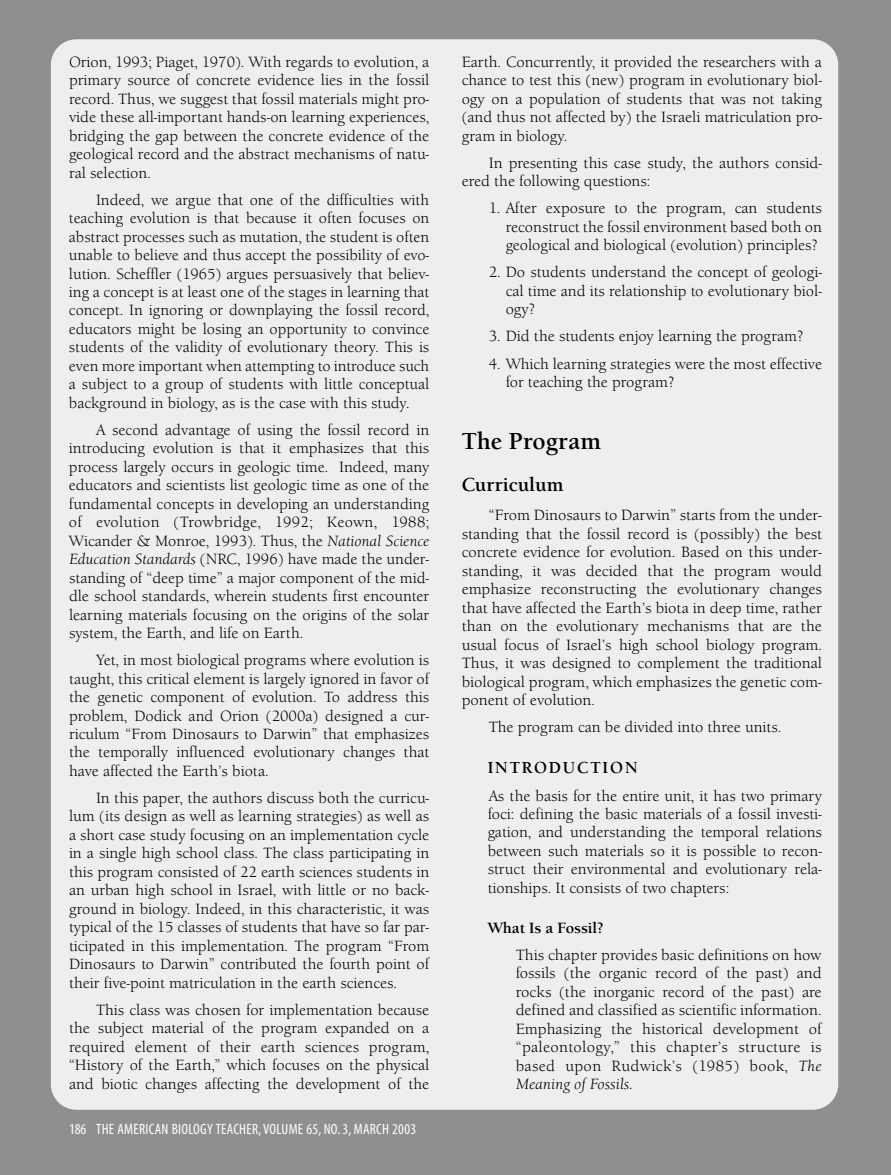
<style>
.page{position:relative;width:891px;height:1175px;background:#fff}
.page>*{position:absolute;margin:0;border:0;box-sizing:border-box;transform-origin:0 0}
.t1{font:700 24px "Berkeley Old ITC";color:#000}
.t2{font:700 19.5px "Berkeley Old ITC";color:#000}
.t3{font:700 16.5px "Berkeley Old ITC";letter-spacing:.115em;color:#000}
.t4{font:15.3px/18.5px "Berkeley Old ITC";color:#000;text-align:justify}
.t5{font:700 15.3px "Berkeley Old ITC";color:#000}
.t6{font:condensed 15px "Myriad";letter-spacing:.02em;color:#fff}
.s1{font-style:italic}
</style>
<div class="page">
<div style="left:0;top:0;width:891px;height:1174px;background:#8f8f8f"></div>
<div style="left:51px;top:39px;width:787px;height:1070px;background:#eee;border-radius:26px"></div>
<p class="t4" style="left:69px;top:55px;width:362px">Orion, 1993; Piaget, 1970). With regards to evolution, a primary source of concrete evidence lies in the fossil record. Thus, we suggest that fossil materials might pro&shy;vide these all-important hands-on learning experiences, bridging the gap between the concrete evidence of the geological record and the abstract mechanisms of natu&shy;ral selection.</p>
<p class="t4" style="left:69px;top:193px;width:362px;text-indent:27px">Indeed, we argue that one of the difficulties with teaching evolution is that because it often focuses on abstract processes such as mutation, the student is often unable to believe and thus accept the possibility of evo&shy;lution. Scheffler (1965) argues persuasively that believ&shy;ing a concept is at least one of the stages in learning that concept. In ignoring or downplaying the fossil record, educators might be losing an opportunity to convince students of the validity of evolutionary theory. This is even more important when attempting to introduce such a subject to a group of students with little conceptual background in biology, as is the case with this study.</p>
<p class="t4" style="left:69px;top:423px;width:362px;text-indent:27px">A second advantage of using the fossil record in introducing evolution is that it emphasizes that this process largely occurs in geologic time. Indeed, many educators and scientists list geologic time as one of the fundamental concepts in developing an understanding of evolution (Trowbridge, 1992; Keown, 1988; Wicander &amp; Monroe, 1993). Thus, the <span class="s1">National Science Education Standards</span> (NRC, 1996) have made the under&shy;standing of “deep time” a major component of the mid&shy;dle school standards, wherein students first encounter learning materials focusing on the origins of the solar system, the Earth, and life on Earth.</p>
<p class="t4" style="left:69px;top:654px;width:362px;text-indent:27px">Yet, in most biological programs where evolution is taught, this critical element is largely ignored in favor of the genetic component of evolution. To address this problem, Dodick and Orion (2000a) designed a cur&shy;riculum “From Dinosaurs to Darwin” that emphasizes the temporally influenced evolutionary changes that have affected the Earth’s biota.</p>
<p class="t4" style="left:69px;top:791px;width:362px;text-indent:27px">In this paper, the authors discuss both the curricu&shy;lum (its design as well as learning strategies) as well as a short case study focusing on an implementation cycle in a single high school class. The class participating in this program consisted of 22 earth sciences students in an urban high school in Israel, with little or no back&shy;ground in biology. Indeed, in this characteristic, it was typical of the 15 classes of students that have so far par&shy;ticipated in this implementation. The program “From Dinosaurs to Darwin” contributed the fourth point of their five-point matriculation in the earth sciences.</p>
<p class="t4" style="left:69px;top:1003px;width:362px;text-indent:27px">This class was chosen for implementation because the subject material of the program expanded on a required element of their earth sciences program, “History of the Earth,” which focuses on the physical and biotic changes affecting the development of the</p>
<p class="t6" style="left:69px;top:1123px;width:349px">186 THE AMERICAN BIOLOGY TEACHER,VOLUME 65, NO. 3, MARCH 2003</p>
<p class="t4" style="left:462px;top:55px;width:362px">Earth. Concurrently, it provided the researchers with a chance to test this (new) program in evolutionary biol&shy;ogy on a population of students that was not taking (and thus not affected by) the Israeli matriculation pro&shy;gram in biology.</p>
<p class="t4" style="left:462px;top:156px;width:362px;text-indent:27px">In presenting this case study, the authors consid&shy;ered the following questions:</p>
<p class="t4" style="left:506px;top:202px;width:318px;text-indent:-17px">1. After exposure to the program, can students reconstruct the fossil environment based both on geological and biological (evolution) principles?</p>
<p class="t4" style="left:506px;top:266px;width:318px;text-indent:-17px">2. Do students understand the concept of geologi&shy;cal time and its relationship to evolutionary biol&shy;ogy?</p>
<p class="t4" style="left:489px;top:330px;width:316px">3. Did the students enjoy learning the program?</p>
<p class="t4" style="left:506px;top:357px;width:318px;text-indent:-17px">4. Which learning strategies were the most effective for teaching the program?</p>
<h1 class="t1" style="left:462px;top:431px;width:141px">The Program</h1>
<p class="t2" style="left:462px;top:477px;width:103px">Curriculum</p>
<p class="t4" style="left:462px;top:509px;width:362px;text-indent:27px">“From Dinosaurs to Darwin” starts from the under&shy;standing that the fossil record is (possibly) the best concrete evidence for evolution. Based on this under&shy;standing, it was decided that the program would emphasize reconstructing the evolutionary changes that have affected the Earth’s biota in deep time, rather than on the evolutionary mechanisms that are the usual focus of Israel’s high school biology program.<br>Thus, it was designed to complement the traditional biological program, which emphasizes the genetic com&shy;ponent of evolution.</p>
<p class="t4" style="left:489px;top:720px;width:294px">The program can be divided into three units.</p>
<p class="t3" style="left:488px;top:760px;width:151px">INTRODUCTION</p>
<p class="t4" style="left:488px;top:789px;width:336px">As the basis for the entire unit, it has two primary foci: defining the basic materials of a fossil investi&shy;gation, and understanding the temporal relations between such materials so it is possible to recon&shy;struct their environmental and evolutionary rela&shy;tionships. It consists of two chapters:</p>
<p class="t5" style="left:488px;top:921px;width:117px">What Is a Fossil?</p>
<p class="t4" style="left:516px;top:948px;width:308px">This chapter provides basic definitions on how fossils (the organic record of the past) and rocks (the inorganic record of the past) are defined and classified as scientific information.<br>Emphasizing the historical development of “paleontology,” this chapter’s structure is based upon Rudwick’s (1985) book, <span class="s1">The Meaning of Fossils.</span></p>
</div>
